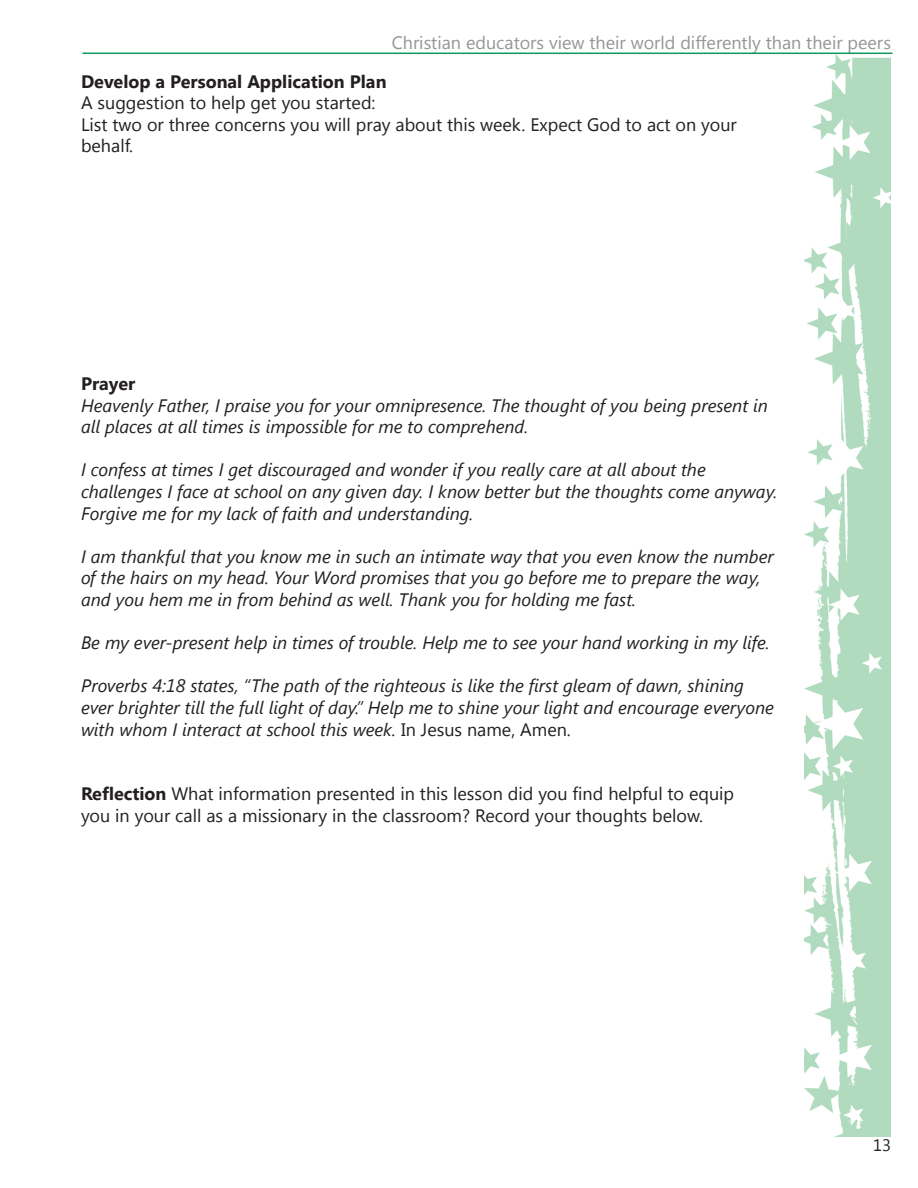
<style>
.page{position:relative;width:918px;height:1188px;background:#fff}
.page>*{position:absolute;margin:0;border:0;box-sizing:border-box;transform-origin:0 0}
.t1{font:italic 18px/21.6px "Segoe UI";color:#231f20}
.t2{font:18px/21.6px "Segoe UI";color:#231f20}
.t3{font:18px "Segoe UI";color:#939598}
.t4{font:700 18px "Segoe UI";color:#231f20}
.t5{font:16.5px "Segoe UI";color:#231f20}
.s1{font-style:normal}
.s2{font-weight:700}
</style>
<div class="page">
<img style="left:805px;top:54px;width:86px;height:1082px">
<hr style="left:82px;top:53px;width:810px;height:1px;background:#0d995d">
<p class="t3" style="left:392px;top:30px;width:501px">Christian educators view their world differently than their peers</p>
<p class="t4" style="left:81px;top:68px;width:307px">Develop a Personal Application Plan</p>
<p class="t2" style="left:81px;top:91px;width:657px">A suggestion to help get you started:<br>List two or three concerns you will pray about this week. Expect God to act on your behalf.</p>
<p class="t4" style="left:81px;top:371px;width:56px">Prayer</p>
<p class="t1" style="left:81px;top:394px;width:688px">Heavenly Father, I praise you for your omnipresence. The thought of you being present in all places at all times is impossible for me to comprehend.</p>
<p class="t1" style="left:81px;top:458px;width:698px">I confess at times I get discouraged and wonder if you really care at all about the challenges I face at school on any given day. I know better but the thoughts come anyway.<br>Forgive me for my lack of faith and understanding.</p>
<p class="t1" style="left:81px;top:545px;width:694px">I am thankful that you know me in such an intimate way that you even know the number of the hairs on my head. Your Word promises that you go before me to prepare the way, and you hem me in from behind as well. Thank you for holding me fast.</p>
<p class="t1" style="left:81px;top:631px;width:690px">Be my ever-present help in times of trouble. Help me to see your hand working in my life.</p>
<p class="t1" style="left:81px;top:674px;width:694px">Proverbs 4:18 states, “The path of the righteous is like the first gleam of dawn, shining ever brighter till the full light of day.” Help me to shine your light and encourage everyone with whom I interact at school this week. <span class="s1">In Jesus name, Amen.</span></p>
<p class="t2" style="left:81px;top:782px;width:655px"><span class="s2">Reflection</span> What information presented in this lesson did you find helpful to equip you in your call as a missionary in the classroom? Record your thoughts below.</p>
<p class="t5" style="left:873px;top:1133px;width:19px">13</p>
</div>
